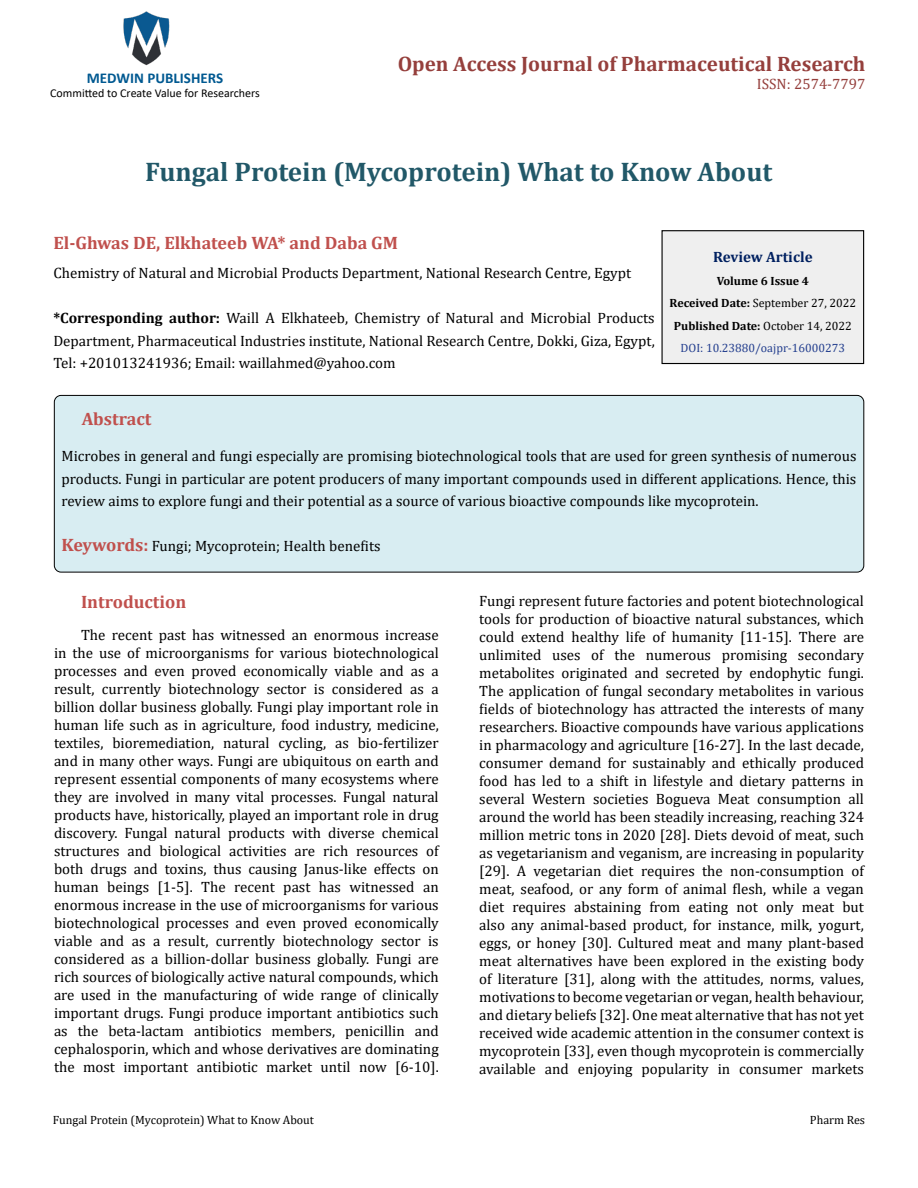
<style>
.page{position:relative;width:918px;height:1188px;background:#fff}
.page>*{position:absolute;margin:0;border:0;box-sizing:border-box;transform-origin:0 0}
.t1{font:700 27px "Cambria";color:#215868}
.t2{font:700 21px "Cambria";color:#953f3c}
.t3{font:700 18px "Cambria";color:#c0504d}
.t4{font:15px/18px "Cambria";color:#000;text-align:justify}
.t5{font:700 15px "Calibri";color:#005991}
.t6{font:15px "Cambria";color:#953f3c}
.t7{font:700 15px "Cambria";color:#002060}
.t8{font:700 12px/22.5px "Cambria";color:#000;text-align:center}
.t9{font:12px "Cambria";color:#000}
.t10{font:12px "Calibri";color:#000}
.s1{font-weight:700}
.s2{font-weight:400}
.s3{font-weight:400;color:#25408f}
.s4{font-weight:700;font-size:18px;color:#c0504d}
</style>
<div class="page">
<img style="left:123px;top:11px;width:47px;height:55px">
<div style="left:662px;top:231px;width:202px;height:133px;background:#efefef"></div>
<div style="left:662px;top:230px;width:202px;height:134px;border:1px solid #000"></div>
<div style="left:54px;top:395px;width:810px;height:177px;background:#d8edf2;border-radius:7px"></div>
<div style="left:54px;top:395px;width:810px;height:177px;border:1px solid #000;border-radius:7px"></div>
<p class="t5" style="left:87px;top:67px;width:138px">MEDWIN PUBLISHERS</p>
<p class="t10" style="left:50px;top:85px;width:211px">Committed to Create Value for Researchers</p>
<h2 class="t2" style="left:398px;top:49px;width:469px">Open Access Journal of Pharmaceutical Research</h2>
<p class="t6" style="left:757px;top:75px;width:110px">ISSN: 2574-7797</p>
<h1 class="t1" style="left:145px;top:152px;width:629px">Fungal Protein (Mycoprotein) What to Know About</h1>
<p class="t3" style="left:53px;top:230px;width:346px">El-Ghwas DE, Elkhateeb WA* and Daba GM</p>
<p class="t4" style="left:53px;top:264px;width:579px">Chemistry of Natural and Microbial Products Department, National Research Centre, Egypt</p>
<p class="t4" style="left:53px;top:307px;width:603px;line-height:22.5px"><span class="s1">*Corresponding author:</span> Waill A Elkhateeb, Chemistry of Natural and Microbial Products Department, Pharmaceutical Industries institute, National Research Centre, Dokki, Giza, Egypt, Tel: +201013241936; Email: waillahmed@yahoo.com</p>
<p class="t7" style="left:713px;top:247px;width:101px">Review Article</p>
<p class="t8" style="left:670px;top:269px;width:188px">Volume 6 Issue 4<br>Received Date: <span class="s2">September 27, 2022<br></span>Published Date: <span class="s2">October 14, 2022<br></span><span class="s3">DOI: 10.23880/oajpr-16000273</span></p>
<p class="t3" style="left:82px;top:407px;width:71px">Abstract</p>
<p class="t4" style="left:61px;top:445px;width:797px;line-height:22.5px">Microbes in general and fungi especially are promising biotechnological tools that are used for green synthesis of numerous products. Fungi in particular are potent producers of many important compounds used in different applications. Hence, this review aims to explore fungi and their potential as a source of various bioactive compounds like mycoprotein.</p>
<p class="t4" style="left:61px;top:537px;width:321px"><span class="s4">Keywords:</span> Fungi; Mycoprotein; Health benefits</p>
<p class="t3" style="left:81px;top:589px;width:107px">Introduction</p>
<p class="t4" style="left:54px;top:625px;width:386px;text-indent:27px">The recent past has witnessed an enormous increase in the use of microorganisms for various biotechnological processes and even proved economically viable and as a result, currently biotechnology sector is considered as a billion dollar business globally. Fungi play important role in human life such as in agriculture, food industry, medicine, textiles, bioremediation, natural cycling, as bio-fertilizer and in many other ways. Fungi are ubiquitous on earth and represent essential components of many ecosystems where they are involved in many vital processes. Fungal natural products have, historically, played an important role in drug discovery. Fungal natural products with diverse chemical structures and biological activities are rich resources of both drugs and toxins, thus causing Janus-like effects on human beings [1-5]. The recent past has witnessed an enormous increase in the use of microorganisms for various biotechnological processes and even proved economically viable and as a result, currently biotechnology sector is considered as a billion-dollar business globally. Fungi are rich sources of biologically active natural compounds, which are used in the manufacturing of wide range of clinically important drugs. Fungi produce important antibiotics such as the beta-lactam antibiotics members, penicillin and cephalosporin, which and whose derivatives are dominating the most important antibiotic market until now [6-10].</p>
<p class="t4" style="left:479px;top:591px;width:386px">Fungi represent future factories and potent biotechnological tools for production of bioactive natural substances, which could extend healthy life of humanity [11-15]. There are unlimited uses of the numerous promising secondary metabolites originated and secreted by endophytic fungi.<br>The application of fungal secondary metabolites in various fields of biotechnology has attracted the interests of many researchers. Bioactive compounds have various applications in pharmacology and agriculture [16-27]. In the last decade, consumer demand for sustainably and ethically produced food has led to a shift in lifestyle and dietary patterns in several Western societies Bogueva Meat consumption all around the world has been steadily increasing, reaching 324 million metric tons in 2020 [28]. Diets devoid of meat, such as vegetarianism and veganism, are increasing in popularity [29]. A vegetarian diet requires the non-consumption of meat, seafood, or any form of animal flesh, while a vegan diet requires abstaining from eating not only meat but also any animal-based product, for instance, milk, yogurt, eggs, or honey [30]. Cultured meat and many plant-based meat alternatives have been explored in the existing body of literature [31], along with the attitudes, norms, values, motivations to become vegetarian or vegan, health behaviour, and dietary beliefs [32]. One meat alternative that has not yet received wide academic attention in the consumer context is mycoprotein [33], even though mycoprotein is commercially available and enjoying popularity in consumer markets</p>
<p class="t9" style="left:53px;top:1113px;width:263px">Fungal Protein (Mycoprotein) What to Know About</p>
<p class="t9" style="left:810px;top:1113px;width:57px">Pharm Res</p>
</div>
